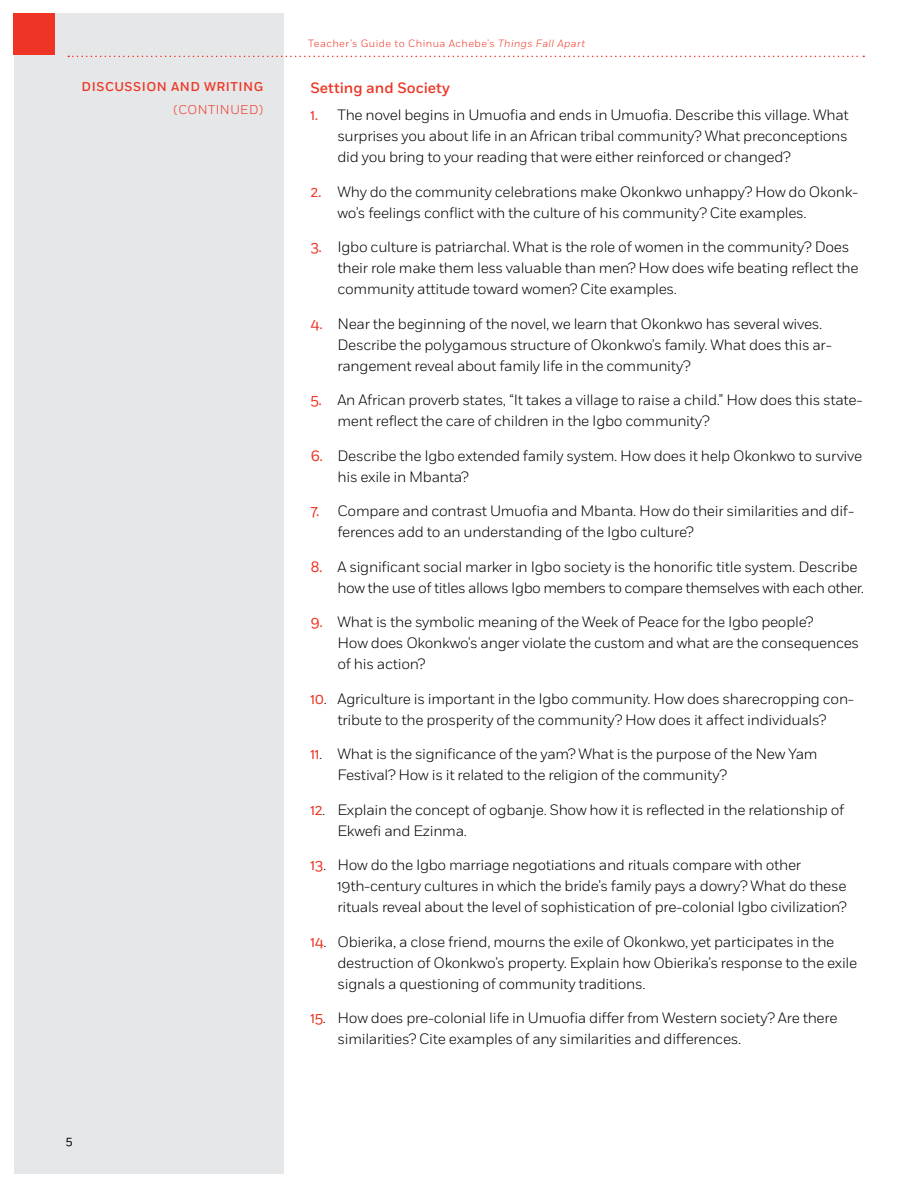
<style>
.page{position:relative;width:918px;height:1188px;background:#fff}
.page>*{position:absolute;margin:0;border:0;box-sizing:border-box;transform-origin:0 0}
.t1{font:300 15px/21px "Fort";letter-spacing:-.02em;color:#000}
.t2{font:500 15px "Fort";color:#ee3525}
.t3{font:500 12.75px "Fort";letter-spacing:.04em;color:#ee3525}
.t4{font:300 12.75px "Fort";letter-spacing:.04em;color:#ee3525}
.t5{font:12px "Fort";color:#000}
.t6{font:300 10.5px "Fort";letter-spacing:.04em;color:#ee3525}
.s1{font-style:italic}
.s2{font-weight:400;color:#ee3525}
</style>
<div class="page">
<div style="left:14px;top:14px;width:270px;height:1160px;background:#e6e7e8"></div>
<div style="left:14px;top:14px;width:41px;height:41px;background:#ee3525"></div>
<svg style="left:68px;top:56px;width:796px;height:1px"></svg>
<p class="t3" style="left:82px;top:79px;width:183px">DISCUSSION AND WRITING</p>
<p class="t4" style="left:173px;top:102px;width:91px">(CONTINUED)</p>
<p class="t5" style="left:66px;top:1134px;width:8px">5</p>
<p class="t6" style="left:308px;top:37px;width:278px">Teacher’s Guide to Chinua Achebe’s <span class="s1">Things Fall Apart</span></p>
<p class="t2" style="left:310px;top:78px;width:141px">Setting and Society</p>
<p class="t1" style="left:338px;top:105px;width:513px;text-align:justify;text-indent:-27px"><span class="s2">1.</span> The novel begins in Umuofia and ends in Umuofia. Describe this village. What surprises you about life in an African tribal community? What preconceptions did you bring to your reading that were either reinforced or changed?</p>
<p class="t1" style="left:338px;top:181px;width:522px;text-indent:-27px"><span class="s2">2.</span> Why do the community celebrations make Okonkwo unhappy? How do Okonk&shy;wo’s feelings conflict with the culture of his community? Cite examples.</p>
<p class="t1" style="left:338px;top:237px;width:523px;text-indent:-27px"><span class="s2">3.</span> Igbo culture is patriarchal. What is the role of women in the community? Does their role make them less valuable than men? How does wife beating reflect the community attitude toward women? Cite examples.</p>
<p class="t1" style="left:338px;top:313px;width:496px;text-indent:-27px"><span class="s2">4.</span> Near the beginning of the novel, we learn that Okonkwo has several wives.<br>Describe the polygamous structure of Okonkwo’s family. What does this ar&shy;rangement reveal about family life in the community?</p>
<p class="t1" style="left:338px;top:390px;width:527px;text-indent:-27px"><span class="s2">5.</span> An African proverb states, “It takes a village to raise a child.” How does this state&shy;ment reflect the care of children in the Igbo community?</p>
<p class="t1" style="left:338px;top:445px;width:526px;text-indent:-27px"><span class="s2">6.</span> Describe the Igbo extended family system. How does it help Okonkwo to survive his exile in Mbanta?</p>
<p class="t1" style="left:338px;top:501px;width:518px;text-indent:-27px"><span class="s2">7.</span> Compare and contrast Umuofia and Mbanta. How do their similarities and dif&shy;ferences add to an understanding of the Igbo culture?</p>
<p class="t1" style="left:338px;top:556px;width:528px;text-indent:-27px"><span class="s2">8.</span> A significant social marker in Igbo society is the honorific title system. Describe how the use of titles allows Igbo members to compare themselves with each other.</p>
<p class="t1" style="left:337px;top:612px;width:523px;text-indent:-27px"><span class="s2">9.</span> What is the symbolic meaning of the Week of Peace for the Igbo people?<br>How does Okonkwo’s anger violate the custom and what are the consequences of his action?</p>
<p class="t1" style="left:310px;top:688px;width:545px;text-align:center"><span class="s2">10</span>. Agriculture is important in the Igbo community. How does sharecropping con&shy;tribute to the prosperity of the community? How does it affect individuals?</p>
<p class="t1" style="left:337px;top:744px;width:482px;text-indent:-27px"><span class="s2">11</span>. What is the significance of the yam? What is the purpose of the New Yam<br>Festival? How is it related to the religion of the community?</p>
<p class="t1" style="left:337px;top:799px;width:508px;text-indent:-27px"><span class="s2">12</span>. Explain the concept of ogbanje. Show how it is reflected in the relationship of<br>Ekwefi and Ezinma.</p>
<p class="t1" style="left:337px;top:855px;width:511px;text-indent:-27px"><span class="s2">13</span>. How do the Igbo marriage negotiations and rituals compare with other<br>19th-century cultures in which the bride’s family pays a dowry? What do these rituals reveal about the level of sophistication of pre-colonial Igbo civilization?</p>
<p class="t1" style="left:337px;top:931px;width:521px;text-indent:-27px"><span class="s2">14</span>. Obierika, a close friend, mourns the exile of Okonkwo, yet participates in the destruction of Okonkwo’s property. Explain how Obierika’s response to the exile signals a questioning of community traditions.</p>
<p class="t1" style="left:337px;top:1008px;width:502px;text-indent:-27px"><span class="s2">15</span>. How does pre-colonial life in Umuofia differ from Western society? Are there similarities? Cite examples of any similarities and differences.</p>
</div>
